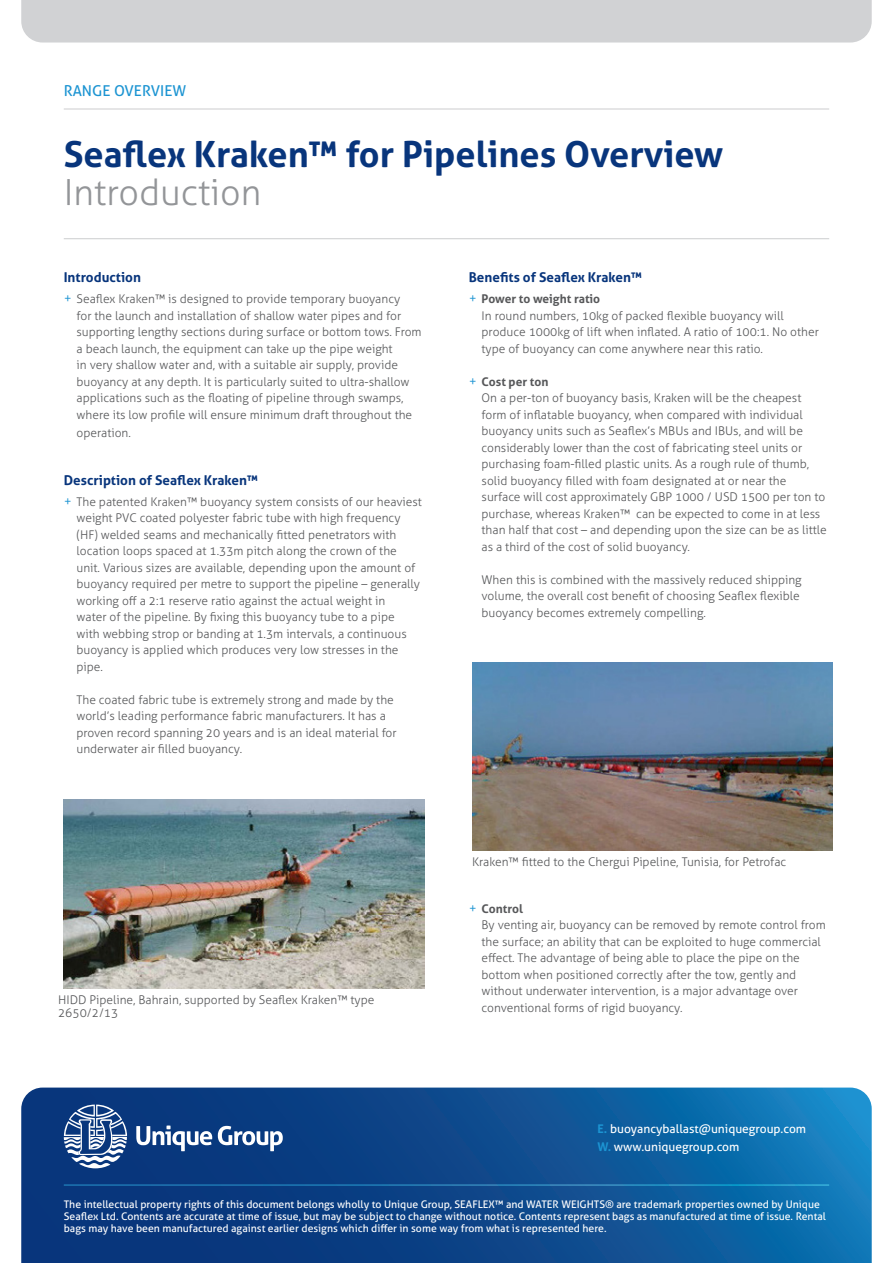
<style>
.page{position:relative;width:893px;height:1263px;background:#fff}
.page>*{position:absolute;margin:0;border:0;box-sizing:border-box;transform-origin:0 0}
.Body{font:700 36px "Aller";color:#08357c}
.Body-2{font:300 36px "Aller";color:#939598}
.Body-3{font:15px "Aller";color:#1c94d2}
.Body-4{font:700 13.5px "Aller";color:#08357c}
.Body-5{font:300 12px/16.5px "Aller";color:#57585a}
.Body-6{font:12px "Aller";color:#fff}
.Body-7{font:700 12px "Aller";color:#57585a}
.Body-8{font:10.5px/12px "Aller";color:#fff}
.s1{font-size:13.5px;color:#1c94d2}
.s2{font-weight:300;font-size:13.5px;color:#1c94d2}
.s3{font-weight:700;color:#1c94d2}
</style>
<div class="page">
<svg style="left:21px;top:1087px;width:851px;height:176px;background:#0d4f91"></svg>
<hr style="left:64px;top:1184px;width:765px;height:2px;background:#fff">
<svg style="left:64px;top:1104px;width:63px;height:64px"></svg>
<svg style="left:136px;top:1125px;width:76px;height:26px"></svg>
<svg style="left:218px;top:1126px;width:65px;height:25px"></svg>
<div style="left:21px;top:0;width:851px;height:43px;background:#d1d2d4"></div>
<hr style="left:64px;top:108px;width:765px;height:2px;background:#d1d2d4">
<hr style="left:64px;top:238px;width:765px;height:1px;background:#d1d2d4">
<img style="left:64px;top:799px;width:360px;height:189px">
<img style="left:472px;top:662px;width:360px;height:189px">
<p class="Body-3" style="left:64px;top:82px;width:124px">RANGE OVERVIEW</p>
<p class="Body" style="left:64px;top:132px;width:661px">Seaflex Kraken™ for Pipelines Overview</p>
<p class="Body-2" style="left:64px;top:171px;width:199px">Introduction</p>
<p class="Body-4" style="left:64px;top:269px;width:79px">Introduction</p>
<p class="Body-5" style="left:77px;top:291px;width:347px;text-indent:-13px"><span class="s1">+</span> Seaflex Kraken™ is designed to provide temporary buoyancy<br>for the launch and installation of shallow water pipes and for supporting lengthy sections during surface or bottom tows. From a beach launch, the equipment can take up the pipe weight<br>in very shallow water and, with a suitable air supply, provide buoyancy at any depth. It is particularly suited to ultra-shallow applications such as the floating of pipeline through swamps, where its low profile will ensure minimum draft throughout the</p>
<p class="Body-5" style="left:77px;top:424px;width:56px">operation.</p>
<p class="Body-4" style="left:64px;top:471px;width:196px">Description of Seaflex Kraken™</p>
<p class="Body-5" style="left:77px;top:493px;width:347px;text-indent:-13px"><span class="s1">+</span> The patented Kraken™ buoyancy system consists of our heaviest weight PVC coated polyester fabric tube with high frequency (HF) welded seams and mechanically fitted penetrators with location loops spaced at 1.33m pitch along the crown of the unit. Various sizes are available, depending upon the amount of buoyancy required per metre to support the pipeline – generally working off a 2:1 reserve ratio against the actual weight in<br>water of the pipeline. By fixing this buoyancy tube to a pipe<br>with webbing strop or banding at 1.3m intervals, a continuous buoyancy is applied which produces very low stresses in the pipe.</p>
<p class="Body-5" style="left:77px;top:691px;width:322px">The coated fabric tube is extremely strong and made by the world’s leading performance fabric manufacturers. It has a proven record spanning 20 years and is an ideal material for underwater air filled buoyancy.</p>
<p class="Body-5" style="left:58px;top:991px;width:318px">HIDD Pipeline, Bahrain, supported by Seaflex Kraken™ type</p>
<p class="Body-5" style="left:58px;top:1005px;width:62px">2650/2/13</p>
<p class="Body-4" style="left:469px;top:269px;width:175px">Benefits of Seaflex Kraken™</p>
<p class="Body-7" style="left:469px;top:291px;width:133px"><span class="s2">+</span> Power to weight ratio</p>
<p class="Body-5" style="left:482px;top:307px;width:339px">In round numbers, 10kg of packed flexible buoyancy will produce 1000kg of lift when inflated. A ratio of 100:1. No other type of buoyancy can come anywhere near this ratio.</p>
<p class="Body-7" style="left:469px;top:374px;width:81px"><span class="s2">+</span> Cost per ton</p>
<p class="Body-5" style="left:482px;top:390px;width:347px">On a per-ton of buoyancy basis, Kraken will be the cheapest form of inflatable buoyancy, when compared with individual buoyancy units such as Seaflex’s MBUs and IBUs, and will be considerably lower than the cost of fabricating steel units or purchasing foam-filled plastic units. As a rough rule of thumb, solid buoyancy filled with foam designated at or near the surface will cost approximately GBP 1000 / USD 1500 per ton to purchase, whereas Kraken™ can be expected to come in at less than half that cost – and depending upon the size can be as little as a third of the cost of solid buoyancy.</p>
<p class="Body-5" style="left:482px;top:571px;width:322px">When this is combined with the massively reduced shipping volume, the overall cost benefit of choosing Seaflex flexible buoyancy becomes extremely compelling.</p>
<p class="Body-5" style="left:472px;top:853px;width:316px">Kraken™ fitted to the Chergui Pipeline, Tunisia, for Petrofac</p>
<p class="Body-7" style="left:469px;top:901px;width:56px"><span class="s2">+</span> Control</p>
<p class="Body-5" style="left:482px;top:916px;width:346px">By venting air, buoyancy can be removed by remote control from the surface; an ability that can be exploited to huge commercial effect. The advantage of being able to place the pipe on the bottom when positioned correctly after the tow, gently and without underwater intervention, is a major advantage over conventional forms of rigid buoyancy.</p>
<p class="Body-6" style="left:597px;top:1121px;width:210px"><span class="s3">E.</span> buoyancyballast@uniquegroup.com</p>
<p class="Body-6" style="left:597px;top:1139px;width:143px"><span class="s3">W.</span> www.uniquegroup.com</p>
<p class="Body-8" style="left:64px;top:1198px;width:764px">The intellectual property rights of this document belongs wholly to Unique Group, SEAFLEX™ and WATER WEIGHTS® are trademark properties owned by Unique<br>Seaflex Ltd. Contents are accurate at time of issue, but may be subject to change without notice. Contents represent bags as manufactured at time of issue. Rental bags may have been manufactured against earlier designs which differ in some way from what is represented here.</p>
</div>
